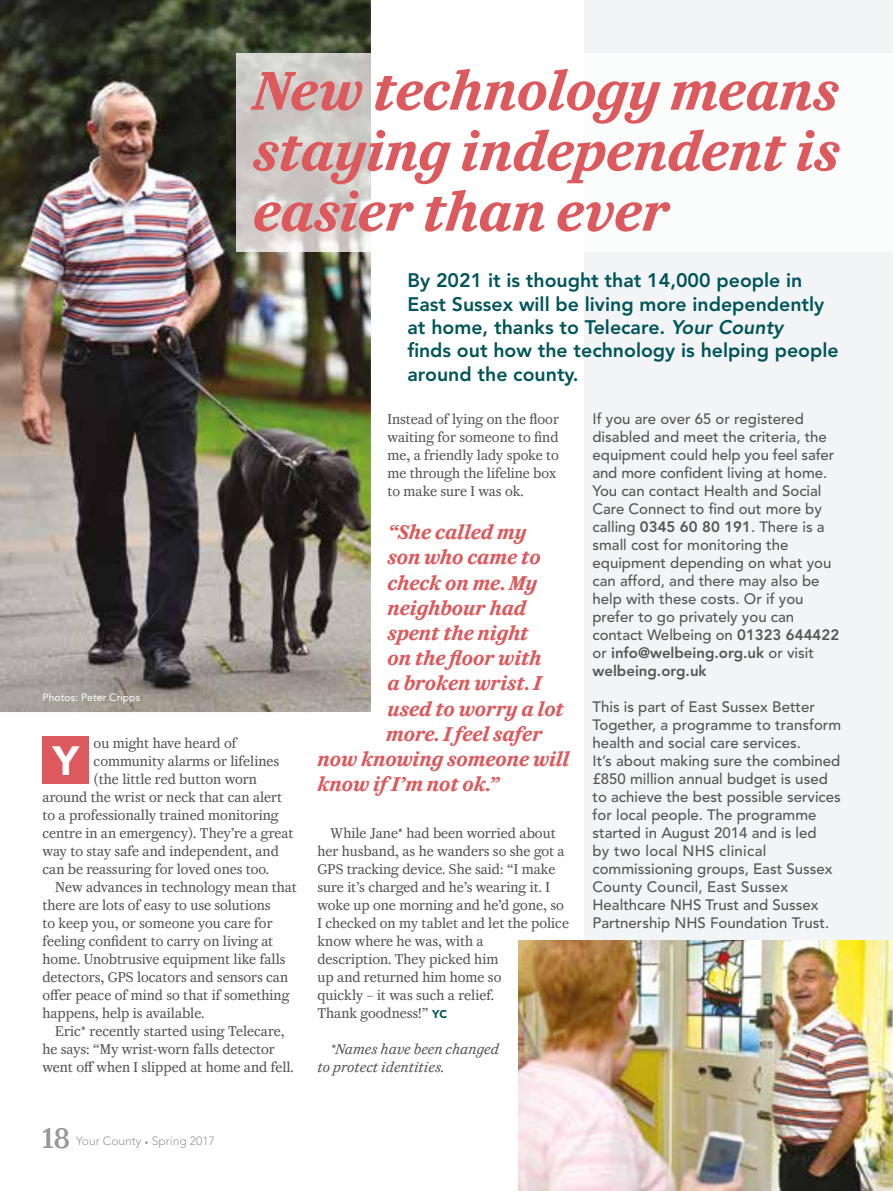
<style>
.page{position:relative;width:893px;height:1191px;background:#fff}
.page>*{position:absolute;margin:0;border:0;box-sizing:border-box;transform-origin:0 0}
.t1{font:italic 600 57.3px/60.4px "Caponi Text";color:#dc5a5d;text-align:justify}
.t2{font:900 40.5px "Avenir LT Std";color:#fff}
.t3{font:500 30px "Caponi Text";color:#999898}
.t4{font:italic 600 21px "Caponi Text";letter-spacing:-.005em;color:#dc5a5d}
.t5{font:800 19.5px "Avenir LT Std";color:#00555a}
.t6{font:15px/18px "Caponi Text";color:#575756}
.t7{font:500 15px/18px "Avenir LT Std";color:#575756}
.t8{font:italic 15px/18px "Caponi Text";color:#575756}
.t9{font:300 12px "Avenir LT Std";color:#999898}
.t10{font:10.5px "Avenir LT Std";color:#fff}
.s1{font-style:italic}
.s2{font-weight:800}
.s3{font-family:"Avenir LT Std";font-weight:900;font-size:11.25px;color:#00555a}
</style>
<div class="page">
<div style="left:584px;top:0;width:309px;height:940px;background:#f2f4f5"></div>
<img style="left:519px;top:940px;width:374px;height:251px">
<img style="left:0;top:0;width:371px;height:712px">
<div style="left:43px;top:736px;width:46px;height:48px;background:#dc5a5d"></div>
<div style="left:584px;top:53px;width:309px;height:199px;background:#fbfcfc"></div>
<img style="left:236px;top:53px;width:135px;height:199px">
<h1 class="t1" style="left:253px;top:55px;width:588px">New technology means staying independent is easier than ever</h1>
<p class="t10" style="left:43px;top:691px;width:99px">Photos: Peter Cripps</p>
<p class="t6" style="left:94px;top:733px;width:145px">ou might have heard of</p>
<p class="t6" style="left:94px;top:751px;width:187px">community alarms or lifelines</p>
<p class="t6" style="left:94px;top:769px;width:165px">(the little red button worn</p>
<p class="t6" style="left:43px;top:787px;width:241px">around the wrist or neck that can alert</p>
<p class="t6" style="left:43px;top:805px;width:238px">to a professionally trained monitoring</p>
<p class="t6" style="left:43px;top:823px;width:252px">centre in an emergency). They’re a great</p>
<p class="t6" style="left:43px;top:841px;width:238px">way to stay safe and independent, and</p>
<p class="t6" style="left:43px;top:859px;width:228px">can be reassuring for loved ones too.</p>
<p class="t6" style="left:55px;top:877px;width:243px">New advances in technology mean that</p>
<p class="t6" style="left:43px;top:895px;width:230px">there are lots of easy to use solutions</p>
<p class="t6" style="left:43px;top:913px;width:232px">to keep you, or someone you care for</p>
<p class="t6" style="left:43px;top:931px;width:232px">feeling confident to carry on living at</p>
<p class="t6" style="left:43px;top:949px;width:245px">home. Unobtrusive equipment like falls</p>
<p class="t6" style="left:43px;top:967px;width:247px">detectors, GPS locators and sensors can</p>
<p class="t6" style="left:43px;top:985px;width:249px">offer peace of mind so that if something</p>
<p class="t6" style="left:43px;top:1003px;width:163px">happens, help is available.</p>
<p class="t6" style="left:55px;top:1021px;width:231px">Eric* recently started using Telecare,</p>
<p class="t6" style="left:43px;top:1039px;width:234px">he says: “My wrist-worn falls detector</p>
<p class="t6" style="left:43px;top:1057px;width:253px">went off when I slipped at home and fell.</p>
<h2 class="t2" style="left:53px;top:736px;width:28px">Y</h2>
<h3 class="t5" style="left:407px;top:269px;width:396px">By 2021 it is thought that 14,000 people in</h3>
<h3 class="t5" style="left:407px;top:292px;width:418px">East Sussex will be living more independently</h3>
<h3 class="t5" style="left:407px;top:316px;width:377px">at home, thanks to Telecare. <span class="s1">Your County</span></h3>
<h3 class="t5" style="left:419px;top:339px;width:421px">nds out how the technology is helping people</h3>
<h3 class="t5" style="left:407px;top:362px;width:173px">around the county.</h3>
<p class="t7" style="left:592px;top:410px;width:248px">If you are over 65 or registered disabled and meet the criteria, the equipment could help you feel safer and more confident living at home.<br>You can contact Health and Social<br>Care Connect to find out more by calling <span class="s2">0345 60 80 191</span>. There is a small cost for monitoring the equipment depending on what you can afford, and there may also be help with these costs. Or if you prefer to go privately you can contact Welbeing on <span class="s2">01323 644422 </span>or <span class="s2">info@welbeing.org.uk</span> or visit <span class="s2">welbeing.org.uk</span></p>
<p class="t7" style="left:592px;top:698px;width:250px">This is part of East Sussex Better<br>Together, a programme to transform health and social care services.<br>It’s about making sure the combined £850 million annual budget is used to achieve the best possible services for local people. The programme started in August 2014 and is led<br>by two local NHS clinical commissioning groups, East Sussex<br>County Council, East Sussex<br>Healthcare NHS Trust and Sussex<br>Partnership NHS Foundation Trust.</p>
<p class="t6" style="left:388px;top:409px;width:173px">Instead of lying on the floor waiting for someone to find me, a friendly lady spoke to me through the lifeline box to make sure I was ok.</p>
<h3 class="t4" style="left:388px;top:515px;width:140px">“She called my</h3>
<h3 class="t4" style="left:388px;top:540px;width:155px">son who came to</h3>
<h3 class="t4" style="left:388px;top:566px;width:151px">check on me. My</h3>
<h3 class="t4" style="left:388px;top:591px;width:140px">neighbour had</h3>
<h3 class="t4" style="left:388px;top:616px;width:143px">spent the night</h3>
<h3 class="t4" style="left:388px;top:641px;width:156px">on the oor with</h3>
<h3 class="t4" style="left:388px;top:666px;width:155px">a broken wrist. I</h3>
<h3 class="t4" style="left:388px;top:692px;width:178px">used to worry a lot</h3>
<h3 class="t4" style="left:386px;top:717px;width:158px">more. I feel safer</h3>
<h3 class="t4" style="left:317px;top:742px;width:253px">now knowing someone will</h3>
<h3 class="t4" style="left:317px;top:767px;width:182px">know if I’m not ok.”</h3>
<p class="t6" style="left:317px;top:823px;width:253px;text-indent:13px">While Jane* had been worried about her husband, as he wanders so she got a<br>GPS tracking device. She said: “I make sure it’s charged and he’s wearing it. I woke up one morning and he’d gone, so<br>I checked on my tablet and let the police know where he was, with a<br>description. They picked him<br>up and returned him home so<br>quickly – it was such a relief.<br>Thank goodness!” <span class="s3">YC</span></p>
<p class="t8" style="left:317px;top:1038px;width:183px;text-indent:13px">*Names have been changed to protect identities.</p>
<h3 class="t3" style="left:43px;top:1114px;width:29px">18</h3>
<p class="t9" style="left:76px;top:1134px;width:140px">Your County Spring 2017</p>
</div>
